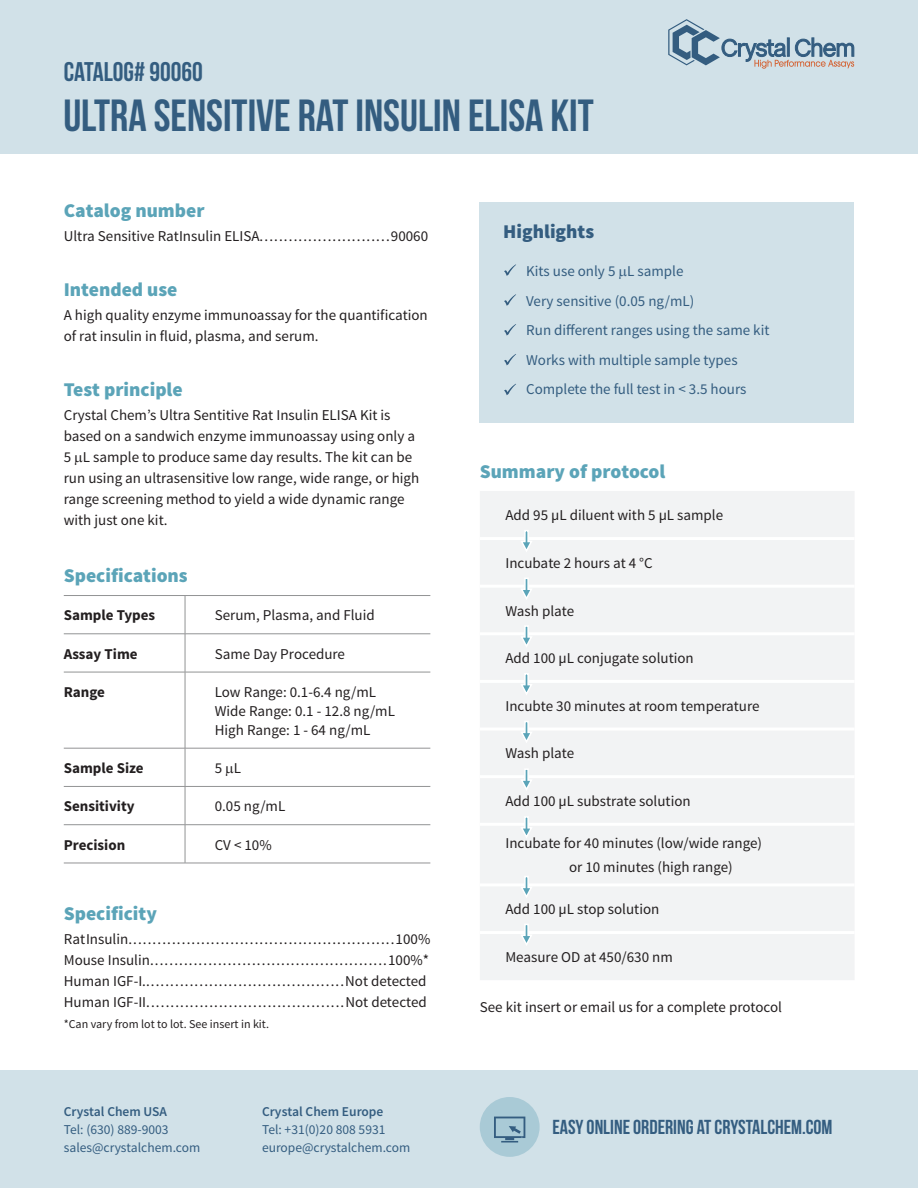
<style>
.page{position:relative;width:918px;height:1188px;background:#fff}
.page>*{position:absolute;margin:0;border:0;box-sizing:border-box;transform-origin:0 0}
.Contents_Bebas_Neue{font:45px "Bebas Neue";color:#345d80}
.Contents_Bebas_Neue-2{font:27px "Bebas Neue";color:#345d80}
.Contents_Bebas_Neue-3{font:20.25px "Bebas Neue";color:#345d80}
.Contents_Source_Sans{font:900 19.5px "Source Sans Pro";color:#5ba4b8}
.Contents_Source_Sans-2{font:900 19.5px "Source Sans Pro";color:#345d80}
.Contents_Source_Sans-3{font:15px/21px "Source Sans Pro";color:#231f20}
.Contents_Source_Sans-4{font:15px "Source Sans Pro";color:#345d80}
.Contents_Source_Sans-5{font:700 15px "Source Sans Pro";color:#231f20}
.Contents_Source_Sans-6{font:13.5px "Source Sans Pro";color:#345d80}
.Contents_Source_Sans-7{font:600 13.5px "Source Sans Pro";color:#345d80}
.Contents_Source_Sans-8{font:12px "Source Sans Pro";color:#231f20}
</style>
<div class="page">
<div style="left:480px;top:202px;width:374px;height:221px;background:#d1e1e8"></div>
<div style="left:0;top:0;width:918px;height:154px;background:#d1e1e8"></div>
<div style="left:0;top:1070px;width:918px;height:118px;background:#d1e1e8"></div>
<hr style="left:185px;top:595px;width:245px;height:1px;background:#929394">
<hr style="left:185px;top:634px;width:245px;height:1px;background:#929394">
<hr style="left:185px;top:672px;width:245px;height:1px;background:#929394">
<hr style="left:185px;top:748px;width:245px;height:1px;background:#929394">
<hr style="left:185px;top:786px;width:245px;height:1px;background:#929394">
<hr style="left:185px;top:824px;width:245px;height:1px;background:#929394">
<hr style="left:185px;top:863px;width:245px;height:1px;background:#929394">
<hr style="left:64px;top:595px;width:121px;height:1px;background:#929394">
<hr style="left:64px;top:634px;width:121px;height:1px;background:#929394">
<hr style="left:64px;top:672px;width:121px;height:1px;background:#929394">
<hr style="left:64px;top:748px;width:121px;height:1px;background:#929394">
<hr style="left:64px;top:786px;width:121px;height:1px;background:#929394">
<hr style="left:64px;top:824px;width:121px;height:1px;background:#929394">
<hr style="left:64px;top:863px;width:121px;height:1px;background:#929394">
<hr style="left:185px;top:596px;width:1px;height:38px;background:#929394">
<hr style="left:185px;top:634px;width:1px;height:38px;background:#929394">
<hr style="left:185px;top:672px;width:1px;height:76px;background:#929394">
<hr style="left:185px;top:748px;width:1px;height:38px;background:#929394">
<hr style="left:185px;top:787px;width:1px;height:38px;background:#929394">
<hr style="left:185px;top:825px;width:1px;height:38px;background:#929394">
<div style="left:480px;top:491px;width:374px;height:489px;background:#f2f3f4"></div>
<hr style="left:480px;top:537px;width:375px;height:3px;background:#fff">
<hr style="left:480px;top:585px;width:375px;height:3px;background:#fff">
<hr style="left:480px;top:632px;width:375px;height:3px;background:#fff">
<hr style="left:480px;top:680px;width:375px;height:3px;background:#fff">
<hr style="left:480px;top:728px;width:375px;height:3px;background:#fff">
<hr style="left:480px;top:775px;width:375px;height:3px;background:#fff">
<hr style="left:480px;top:823px;width:375px;height:3px;background:#fff">
<hr style="left:480px;top:883px;width:375px;height:3px;background:#fff">
<hr style="left:480px;top:931px;width:375px;height:3px;background:#fff">
<svg style="left:519px;top:529px;width:15px;height:25px"></svg>
<svg style="left:519px;top:577px;width:15px;height:25px"></svg>
<svg style="left:519px;top:625px;width:15px;height:24px"></svg>
<svg style="left:519px;top:672px;width:15px;height:25px"></svg>
<svg style="left:519px;top:720px;width:15px;height:25px"></svg>
<svg style="left:519px;top:768px;width:15px;height:25px"></svg>
<svg style="left:519px;top:815px;width:15px;height:25px"></svg>
<svg style="left:519px;top:875px;width:15px;height:25px"></svg>
<div style="left:480px;top:1097px;width:60px;height:60px;background:#a9cad6;border-radius:50%"></div>
<svg style="left:494px;top:1117px;width:31px;height:26px"></svg>
<svg style="left:504px;top:264px;width:12px;height:12px"></svg>
<svg style="left:504px;top:384px;width:12px;height:11px"></svg>
<svg style="left:504px;top:324px;width:12px;height:12px"></svg>
<svg style="left:504px;top:354px;width:12px;height:11px"></svg>
<svg style="left:519px;top:923px;width:15px;height:25px"></svg>
<svg style="left:504px;top:294px;width:12px;height:12px"></svg>
<svg style="left:668px;top:19px;width:186px;height:50px"></svg>
<p class="Contents_Bebas_Neue-2" style="left:64px;top:57px;width:141px">CATALOG# 90060</p>
<p class="Contents_Bebas_Neue" style="left:63px;top:91px;width:532px">ULTRA SENSITIVE RAT INSULIN ELISA KIT</p>
<p class="Contents_Source_Sans" style="left:64px;top:198px;width:142px">Catalog number</p>
<p class="Contents_Source_Sans-3" style="left:64px;top:226px;width:366px">Ultra Sensitive RatInsulin ELISA...........................90060</p>
<p class="Contents_Source_Sans" style="left:64px;top:277px;width:115px">Intended use</p>
<p class="Contents_Source_Sans-3" style="left:64px;top:305px;width:366px">A high quality enzyme immunoassay for the quantification of rat insulin in fluid, plasma, and serum.</p>
<p class="Contents_Source_Sans" style="left:64px;top:376px;width:120px">Test principle</p>
<p class="Contents_Source_Sans-3" style="left:64px;top:404px;width:357px">Crystal Chem’s Ultra Sentitive Rat Insulin ELISA Kit is based on a sandwich enzyme immunoassay using only a 5 L sample to produce same day results. The kit can be run using an ultrasensitive low range, wide range, or high range screening method to yield a wide dynamic range with just one kit.</p>
<p class="Contents_Source_Sans" style="left:64px;top:563px;width:126px">Specifications</p>
<p class="Contents_Source_Sans-5" style="left:64px;top:606px;width:93px">Sample Types</p>
<p class="Contents_Source_Sans-3" style="left:215px;top:605px;width:161px">Serum, Plasma, and Fluid</p>
<p class="Contents_Source_Sans-5" style="left:64px;top:644px;width:75px">Assay Time</p>
<p class="Contents_Source_Sans-3" style="left:215px;top:643px;width:132px">Same Day Procedure</p>
<p class="Contents_Source_Sans-5" style="left:64px;top:682px;width:43px">Range</p>
<p class="Contents_Source_Sans-3" style="left:215px;top:682px;width:163px">Low Range: 0.1-6.4 ng/mL</p>
<p class="Contents_Source_Sans-3" style="left:215px;top:701px;width:182px">Wide Range: 0.1 - 12.8 ng/mL</p>
<p class="Contents_Source_Sans-3" style="left:215px;top:720px;width:157px">High Range: 1 - 64 ng/mL</p>
<p class="Contents_Source_Sans-5" style="left:64px;top:758px;width:81px">Sample Size</p>
<p class="Contents_Source_Sans-3" style="left:215px;top:758px;width:28px">5 L</p>
<p class="Contents_Source_Sans-5" style="left:64px;top:797px;width:72px">Sensitivity</p>
<p class="Contents_Source_Sans-3" style="left:215px;top:796px;width:72px">0.05 ng/mL</p>
<p class="Contents_Source_Sans-5" style="left:64px;top:835px;width:63px">Precision</p>
<p class="Contents_Source_Sans-3" style="left:215px;top:834px;width:59px">CV &lt; 10%</p>
<p class="Contents_Source_Sans" style="left:64px;top:901px;width:95px">Specificity</p>
<p class="Contents_Source_Sans-3" style="left:64px;top:929px;width:368px">Rat Insulin.......................................................100%</p>
<p class="Contents_Source_Sans-3" style="left:64px;top:950px;width:367px">Mouse Insulin.................................................100%*</p>
<p class="Contents_Source_Sans-3" style="left:64px;top:971px;width:364px">Human IGF-I..........................................Not detected</p>
<p class="Contents_Source_Sans-3" style="left:64px;top:992px;width:365px">Human IGF-II.........................................Not detected</p>
<p class="Contents_Source_Sans-8" style="left:64px;top:1016px;width:207px">*Can vary from lot to lot. See insert in kit.</p>
<p class="Contents_Source_Sans-7" style="left:64px;top:1103px;width:105px">Crystal Chem USA</p>
<p class="Contents_Source_Sans-6" style="left:64px;top:1122px;width:106px">Tel: (630) 889-9003</p>
<p class="Contents_Source_Sans-6" style="left:64px;top:1140px;width:138px">sales@crystalchem.com</p>
<p class="Contents_Source_Sans-7" style="left:262px;top:1103px;width:123px">Crystal Chem Europe</p>
<p class="Contents_Source_Sans-6" style="left:262px;top:1122px;width:125px">Tel: +31(0)20 808 5931</p>
<p class="Contents_Source_Sans-6" style="left:262px;top:1140px;width:150px">europe@crystalchem.com</p>
<p class="Contents_Source_Sans-2" style="left:503px;top:219px;width:92px">Highlights</p>
<p class="Contents_Source_Sans-4" style="left:526px;top:262px;width:159px">Kits use only 5 L sample</p>
<p class="Contents_Source_Sans-4" style="left:526px;top:291px;width:170px">Very sensitive (0.05 ng/mL)</p>
<p class="Contents_Source_Sans-4" style="left:526px;top:321px;width:245px">Run different ranges using the same kit</p>
<p class="Contents_Source_Sans-4" style="left:526px;top:350px;width:213px">Works with multiple sample types</p>
<p class="Contents_Source_Sans-4" style="left:526px;top:380px;width:222px">Complete the full test in &lt; 3.5 hours</p>
<p class="Contents_Source_Sans" style="left:480px;top:458px;width:187px">Summary of protocol</p>
<p class="Contents_Source_Sans-3" style="left:505px;top:505px;width:219px">Add 95 µL diluent with 5 µL sample</p>
<p class="Contents_Source_Sans-3" style="left:505px;top:553px;width:149px">Incubate 2 hours at 4 °C</p>
<p class="Contents_Source_Sans-3" style="left:505px;top:600px;width:70px">Wash plate</p>
<p class="Contents_Source_Sans-3" style="left:505px;top:648px;width:190px">Add 100 µL conjugate solution</p>
<p class="Contents_Source_Sans-3" style="left:505px;top:696px;width:256px">Incubte 30 minutes at room temperature</p>
<p class="Contents_Source_Sans-3" style="left:505px;top:743px;width:70px">Wash plate</p>
<p class="Contents_Source_Sans-3" style="left:505px;top:791px;width:187px">Add 100 µL substrate solution</p>
<p class="Contents_Source_Sans-3" style="left:505px;top:833px;width:258px">Incubate for 40 minutes (low/wide range)</p>
<p class="Contents_Source_Sans-3" style="left:569px;top:857px;width:165px">or 10 minutes (high range)</p>
<p class="Contents_Source_Sans-3" style="left:505px;top:899px;width:155px">Add 100 µL stop solution</p>
<p class="Contents_Source_Sans-3" style="left:505px;top:947px;width:169px">Measure OD at 450/630 nm</p>
<p class="Contents_Source_Sans-3" style="left:480px;top:997px;width:304px">See kit insert or email us for a complete protocol</p>
<p class="Contents_Bebas_Neue-3" style="left:552px;top:1116px;width:282px">EASY ONLINE ORDERING AT CRYSTALCHEM.COM</p>
</div>
